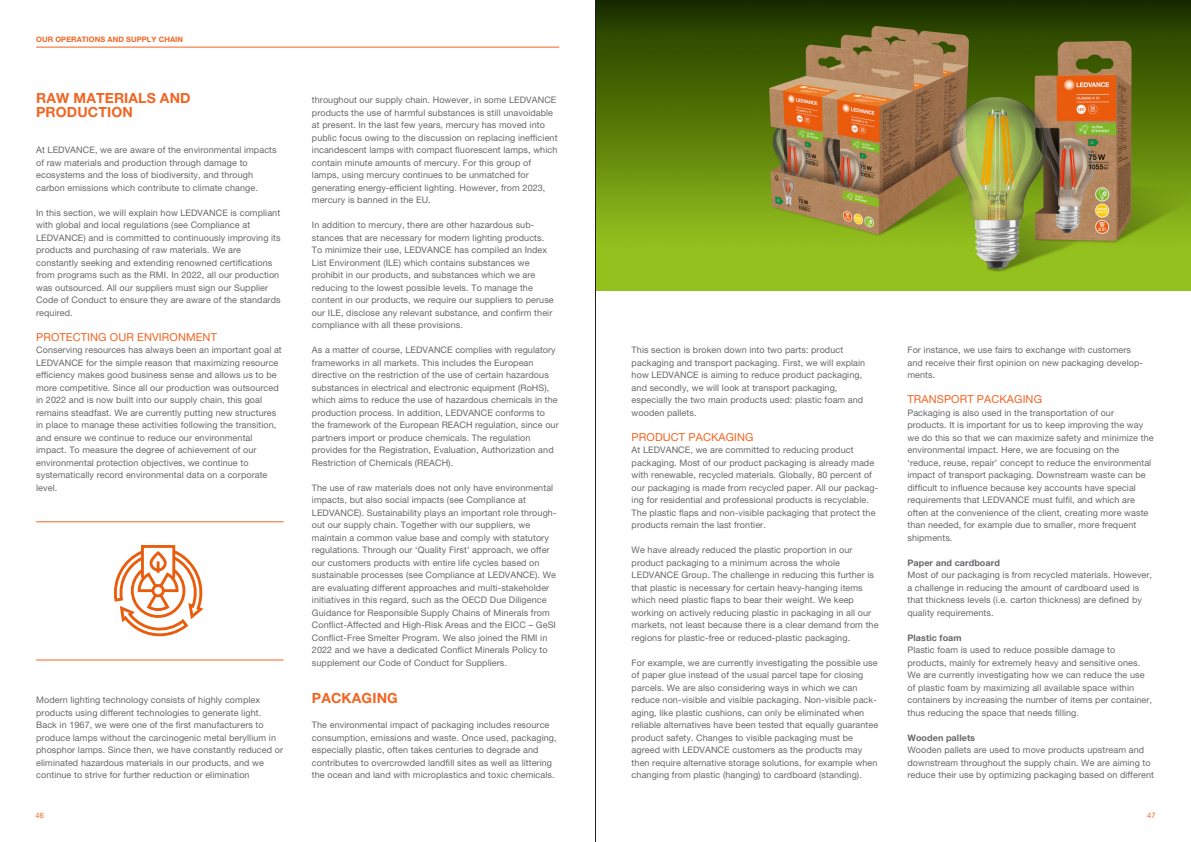
<style>
.page{position:relative;width:1191px;height:842px;background:#fff}
.page>*{position:absolute;margin:0;border:0;box-sizing:border-box;transform-origin:0 0}
.Headline_Fließtext_g{font:700 14px/14px "Helvetica Neue LT Pro";letter-spacing:.01em;color:#f36421}
.Subheadline_Fließtex{font:11px "Helvetica Neue LT Pro";letter-spacing:.01em;color:#f36421}
.Fließtext_9_pt{font:9px/12.5px "Helvetica Neue LT Pro";letter-spacing:.01em;color:#67676a}
.Fließtext_9_pt_bold{font:700 9px "Helvetica Neue LT Pro";letter-spacing:.01em;color:#67676a}
.Aufzählung_Fließtext{font:700 9px "Helvetica Neue LT Pro";letter-spacing:.01em;color:#67676a}
.t1{font:700 7.5px "Helvetica Neue LT Pro";letter-spacing:.01em;color:#f36421}
.t2{font:7.5px "Helvetica Neue LT Pro";color:#f36421}
</style>
<div class="page">
<hr style="left:36px;top:47px;width:523px;height:1px;background:#f36421">
<hr style="left:36px;top:659px;width:247px;height:1px;background:#f36421">
<hr style="left:36px;top:521px;width:247px;height:1px;background:#f36421">
<img style="left:596px;top:0;width:595px;height:291px">
<svg style="left:114px;top:545px;width:90px;height:91px"></svg>
<hr style="left:595px;top:0;width:1px;height:842px;background:#231f20">
<p class="t1" style="left:36px;top:34px;width:148px">OUR OPERATIONS AND SUPPLY CHAIN</p>
<p class="Headline_Fließtext_g" style="left:36px;top:91px;width:156px">RAW MATERIALS AND<br>PRODUCTION</p>
<p class="Fließtext_9_pt" style="left:36px;top:144px;width:242px">At LEDVANCE, we are aware of the environmental impacts of raw materials and production through damage to ecosystems and the loss of biodiversity, and through carbon emissions which contribute to climate change.</p>
<p class="Fließtext_9_pt" style="left:36px;top:206px;width:246px">In this section, we will explain how LEDVANCE is compliant with global and local regulations (see Compliance at LEDVANCE) and is committed to continuously improving its products and purchasing of raw materials. We are constantly seeking and extending renowned certifications from programs such as the RMI. In 2022, all our production was outsourced. All our suppliers must sign our Supplier Code of Conduct to ensure they are aware of the standards required.</p>
<p class="Subheadline_Fließtex" style="left:36px;top:330px;width:182px">PROTECTING OUR ENVIRONMENT</p>
<p class="Fließtext_9_pt" style="left:36px;top:344px;width:247px">Conserving resources has always been an important goal at LEDVANCE for the simple reason that maximizing resource efficiency makes good business sense and allows us to be more competitive. Since all our production was outsourced in 2022 and is now built into our supply chain, this goal remains steadfast. We are currently putting new structures in place to manage these activities following the transition, and ensure we continue to reduce our environmental impact. To measure the degree of achievement of our environmental protection objectives, we continue to systematically record environmental data on a corporate level.</p>
<p class="Fließtext_9_pt" style="left:36px;top:694px;width:248px">Modern lighting technology consists of highly complex products using different technologies to generate light.<br>Back in 1967, we were one of the first manufacturers to produce lamps without the carcinogenic metal beryllium in phosphor lamps. Since then, we have constantly reduced or eliminated hazardous materials in our products, and we continue to strive for further reduction or elimination</p>
<p class="Fließtext_9_pt" style="left:312px;top:94px;width:247px">throughout our supply chain. However, in some LEDVANCE products the use of harmful substances is still unavoidable at present. In the last few years, mercury has moved into public focus owing to the discussion on replacing inefficient incandescent lamps with compact fluorescent lamps, which contain minute amounts of mercury. For this group of lamps, using mercury continues to be unmatched for generating energy-efficient lighting. However, from 2023, mercury is banned in the EU.</p>
<p class="Fließtext_9_pt" style="left:312px;top:219px;width:234px">In addition to mercury, there are other hazardous sub&shy;stances that are necessary for modern lighting products.</p>
<p class="Fließtext_9_pt" style="left:312px;top:244px;width:243px">To minimize their use, LEDVANCE has compiled an Index List Environment (ILE) which contains substances we prohibit in our products, and substances which we are reducing to the lowest possible levels. To manage the content in our products, we require our suppliers to peruse our ILE, disclose any relevant substance, and confirm their compliance with all these provisions.</p>
<p class="Fließtext_9_pt" style="left:312px;top:344px;width:248px">As a matter of course, LEDVANCE complies with regulatory frameworks in all markets. This includes the European directive on the restriction of the use of certain hazardous substances in electrical and electronic equipment (RoHS), which aims to reduce the use of hazardous chemicals in the production process. In addition, LEDVANCE conforms to the framework of the European REACH regulation, since our partners import or produce chemicals. The regulation provides for the Registration, Evaluation, Authorization and Restriction of Chemicals (REACH).</p>
<p class="Fließtext_9_pt" style="left:312px;top:481px;width:246px">The use of raw materials does not only have environmental impacts, but also social impacts (see Compliance at LEDVANCE). Sustainability plays an important role through&shy;out our supply chain. Together with our suppliers, we maintain a common value base and comply with statutory regulations. Through our ‘Quality First’ approach, we offer our customers products with entire life cycles based on sustainable processes (see Compliance at LEDVANCE). We are evaluating different approaches and multi-stakeholder initiatives in this regard, such as the OECD Due Diligence Guidance for Responsible Supply Chains of Minerals from Conflict-Affected and High-Risk Areas and the EICC – GeSI Conflict-Free Smelter Program. We also joined the RMI in 2022 and we have a dedicated Conflict Minerals Policy to supplement our Code of Conduct for Suppliers.</p>
<p class="Headline_Fließtext_g" style="left:312px;top:691px;width:87px">PACKAGING</p>
<p class="Fließtext_9_pt" style="left:312px;top:719px;width:246px">The environmental impact of packaging includes resource consumption, emissions and waste. Once used, packaging, especially plastic, often takes centuries to degrade and contributes to overcrowded landfill sites as well as littering the ocean and land with microplastics and toxic chemicals.</p>
<p class="Fließtext_9_pt" style="left:631px;top:344px;width:235px">This section is broken down into two parts: product packaging and transport packaging. First, we will explain how LEDVANCE is aiming to reduce product packaging, and secondly, we will look at transport packaging, especially the two main products used: plastic foam and wooden pallets.</p>
<p class="Subheadline_Fließtex" style="left:631px;top:430px;width:123px">PRODUCT PACKAGING</p>
<p class="Fließtext_9_pt" style="left:631px;top:444px;width:248px">At LEDVANCE, we are committed to reducing product packaging. Most of our product packaging is already made with renewable, recycled materials. Globally, 80 percent of our packaging is made from recycled paper. All our packag&shy;ing for residential and professional products is recyclable.<br>The plastic flaps and non-visible packaging that protect the products remain the last frontier.</p>
<p class="Fließtext_9_pt" style="left:631px;top:544px;width:248px">We have already reduced the plastic proportion in our product packaging to a minimum across the whole LEDVANCE Group. The challenge in reducing this further is that plastic is necessary for certain heavy-hanging items which need plastic flaps to bear their weight. We keep working on actively reducing plastic in packaging in all our markets, not least because there is a clear demand from the regions for plastic-free or reduced-plastic packaging.</p>
<p class="Fließtext_9_pt" style="left:631px;top:656px;width:248px">For example, we are currently investigating the possible use of paper glue instead of the usual parcel tape for closing parcels. We are also considering ways in which we can reduce non-visible and visible packaging. Non-visible pack&shy;aging, like plastic cushions, can only be eliminated when reliable alternatives have been tested that equally guarantee product safety. Changes to visible packaging must be agreed with LEDVANCE customers as the products may then require alternative storage solutions, for example when changing from plastic (hanging) to cardboard (standing).</p>
<p class="Fließtext_9_pt" style="left:907px;top:344px;width:237px">For instance, we use fairs to exchange with customers and receive their first opinion on new packaging develop&shy;ments.</p>
<p class="Subheadline_Fließtex" style="left:907px;top:393px;width:136px">TRANSPORT PACKAGING</p>
<p class="Fließtext_9_pt" style="left:907px;top:406px;width:248px">Packaging is also used in the transportation of our products. It is important for us to keep improving the way we do this so that we can maximize safety and minimize the environmental impact. Here, we are focusing on the ‘reduce, reuse, repair’ concept to reduce the environmental impact of transport packaging. Downstream waste can be difficult to influence because key accounts have special requirements that LEDVANCE must fulfil, and which are often at the convenience of the client, creating more waste than needed, for example due to smaller, more frequent shipments.</p>
<p class="Fließtext_9_pt_bold" style="left:907px;top:557px;width:94px">Paper and cardboard</p>
<p class="Fließtext_9_pt" style="left:907px;top:569px;width:246px">Most of our packaging is from recycled materials. However, a challenge in reducing the amount of cardboard used is that thickness levels (i.e. carton thickness) are defined by quality requirements.</p>
<p class="Aufzählung_Fließtext" style="left:907px;top:632px;width:56px">Plastic foam</p>
<p class="Fließtext_9_pt" style="left:907px;top:644px;width:246px">Plastic foam is used to reduce possible damage to products, mainly for extremely heavy and sensitive ones.<br>We are currently investigating how we can reduce the use of plastic foam by maximizing all available space within containers by increasing the number of items per container, thus reducing the space that needs filling.</p>
<p class="Fließtext_9_pt_bold" style="left:907px;top:732px;width:69px">Wooden pallets</p>
<p class="Fließtext_9_pt" style="left:907px;top:744px;width:248px">Wooden pallets are used to move products upstream and downstream throughout the supply chain. We are aiming to reduce their use by optimizing packaging based on different</p>
<p class="t2" style="left:35px;top:811px;width:10px">46</p>
<p class="t2" style="left:1147px;top:811px;width:10px">47</p>
</div>
